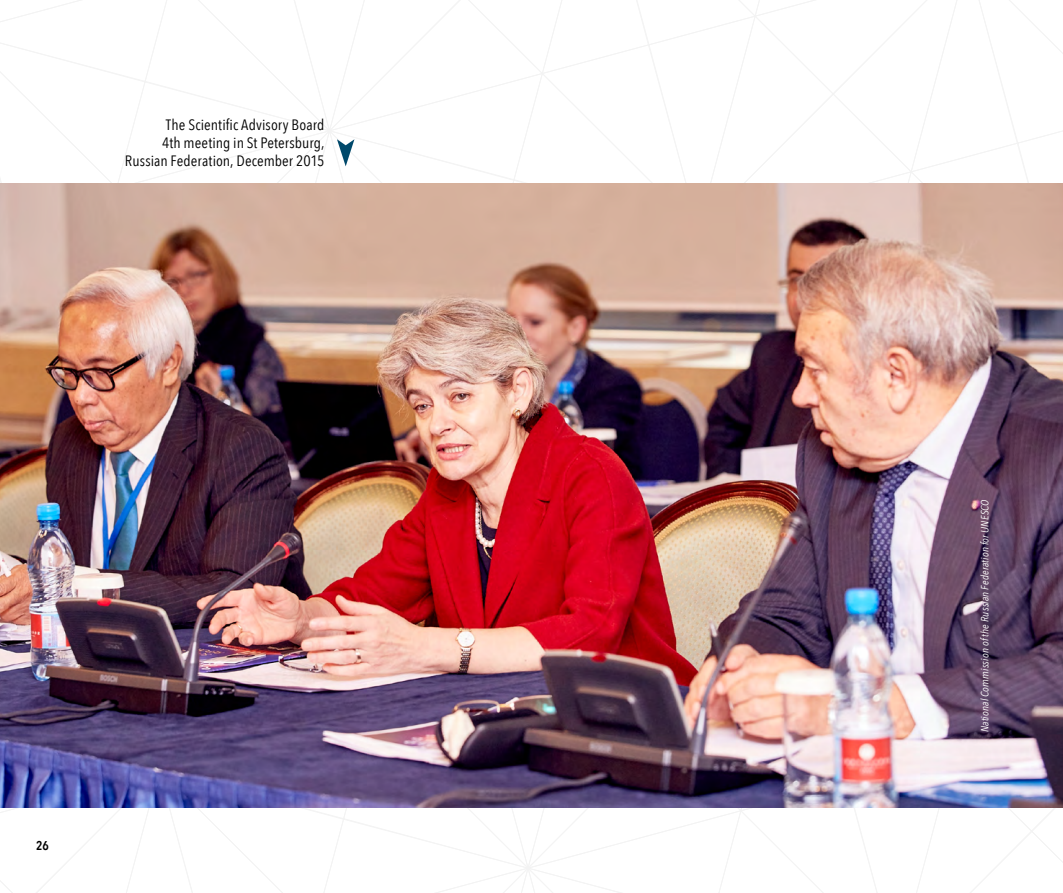
<style>
.page{position:relative;width:1063px;height:893px;background:#fff}
.page>*{position:absolute;margin:0;border:0;box-sizing:border-box;transform-origin:0 0}
.t1{font:15px/18px "Avenir Next Condensed";letter-spacing:.005em;color:#000;text-align:right;scale:1.04 1}
.t2{font:600 12.75px "Avenir Next Condensed";color:#000}
.t3{font:italic 10.5px "Avenir Next Condensed";letter-spacing:.015em;color:#fff;scale:1.04 1}
</style>
<div class="page">
<img style="left:0;top:0;width:1063px;height:893px">
<p class="t1" style="left:125px;top:115px;width:193px">The Scientific Advisory Board<br>4th meeting in St Petersburg,<br>Russian Federation, December 2015</p>
<p class="t2" style="left:36px;top:835px;width:14px">26</p>
<p class="t3" style="left:978px;top:732px;width:225px;rotate:-90deg">National Commission of the Russian Federation for UNESCO</p>
</div>
